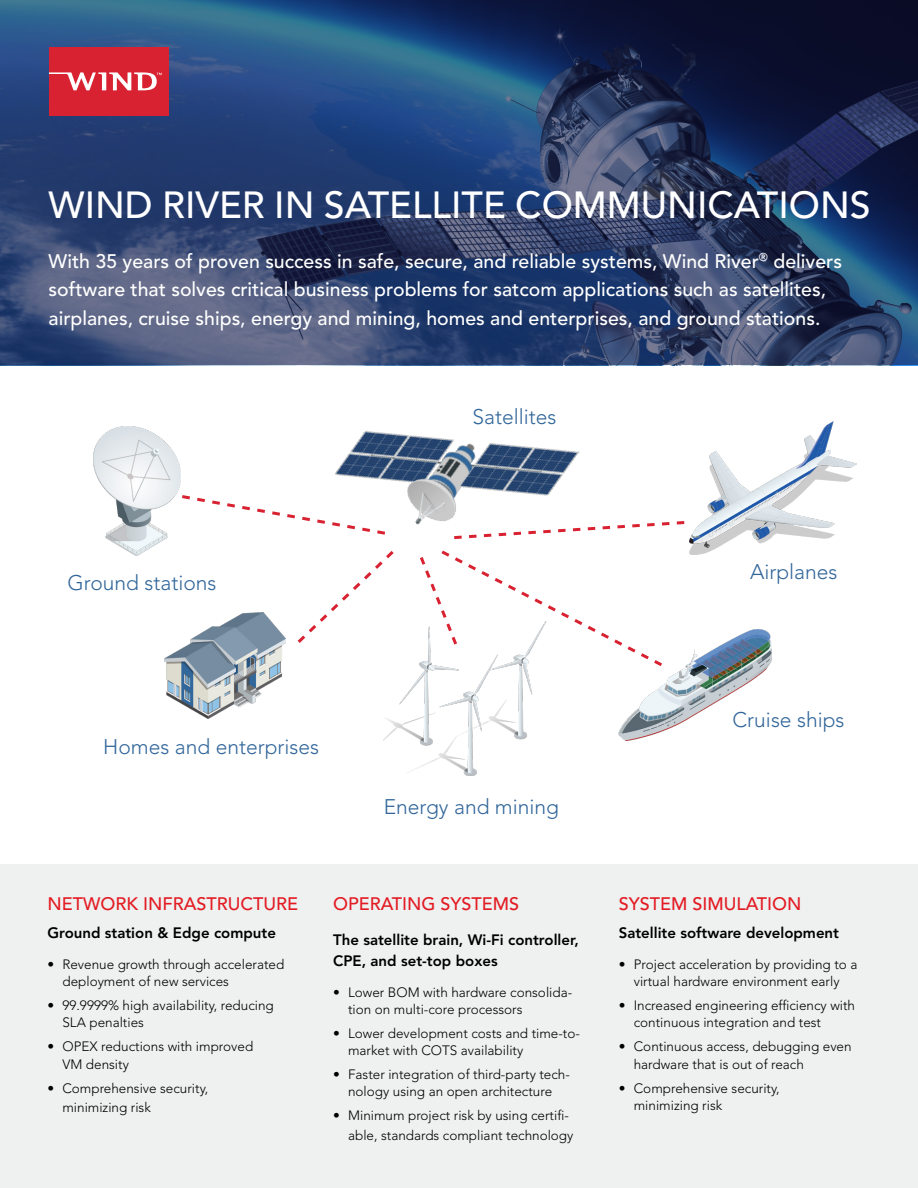
<style>
.page{position:relative;width:918px;height:1188px;background:#fff}
.page>*{position:absolute;margin:0;border:0;box-sizing:border-box;transform-origin:0 0}
.t1{font:500 37.5px "Avenir LT Std";color:#fff}
.t2{font:300 21px "Avenir LT Std";color:#32669a}
.t3{font:500 19.5px/28.5px "Avenir LT Std";color:#fff}
.t4{font:500 18px "Avenir LT Std";color:#e31b23}
.t5{font:800 15px/21px "Avenir LT Std";color:#000}
.t6{font:300 13.5px/17.2px "Avenir LT Std";color:#000}
</style>
<div class="page">
<svg style="left:0;top:0;width:918px;height:365px;background:#293f6a"></svg>
<div style="left:0;top:864px;width:918px;height:324px;background:#eff0f0"></div>
<div style="left:49px;top:47px;width:119px;height:69px;background:#d82231"></div>
<svg style="left:49px;top:72px;width:113px;height:18px"></svg>
<img style="left:383px;top:669px;width:150px;height:107px">
<img style="left:324px;top:354px;width:266px;height:171px">
<img style="left:94px;top:427px;width:87px;height:128px">
<img style="left:690px;top:421px;width:167px;height:133px">
<img style="left:618px;top:629px;width:153px;height:111px">
<img style="left:165px;top:612px;width:121px;height:106px">
<svg style="left:179px;top:493px;width:209px;height:44px"></svg>
<svg style="left:419px;top:550px;width:246px;height:119px"></svg>
<svg style="left:297px;top:551px;width:97px;height:92px"></svg>
<svg style="left:451px;top:519px;width:234px;height:21px"></svg>
<h1 class="t1" style="left:49px;top:183px;width:824px">WIND RIVER IN SATELLITE COMMUNICATIONS</h1>
<p class="t3" style="left:49px;top:247px;width:795px">With 35 years of proven success in safe, secure, and reliable systems, Wind River<sup>®</sup> delivers software that solves critical business problems for satcom applications such as satellites, airplanes, cruise ships, energy and mining, homes and enterprises, and ground stations.</p>
<h2 class="t2" style="left:473px;top:404px;width:85px">Satellites</h2>
<h2 class="t2" style="left:68px;top:571px;width:151px">Ground stations</h2>
<h2 class="t2" style="left:750px;top:559px;width:89px">Airplanes</h2>
<h2 class="t2" style="left:103px;top:735px;width:217px">Homes and enterprises</h2>
<h2 class="t2" style="left:384px;top:795px;width:177px">Energy and mining</h2>
<h3 class="t4" style="left:47px;top:894px;width:252px">NETWORK INFRASTRUCTURE</h3>
<p class="t5" style="left:47px;top:923px;width:230px">Ground station &amp; Edge compute</p>
<p class="t6" style="left:62px;top:956px;width:223px;text-indent:-15px">• Revenue growth through accelerated deployment of new services</p>
<p class="t6" style="left:62px;top:997px;width:213px;text-indent:-15px">• 99.9999% high availability, reducing<br>SLA penalties</p>
<p class="t6" style="left:62px;top:1038px;width:192px;text-indent:-15px">• OPEX reductions with improved<br>VM density</p>
<p class="t6" style="left:62px;top:1078px;width:147px;line-height:19.5px;text-indent:-15px">• Comprehensive security, minimizing risk</p>
<h3 class="t4" style="left:333px;top:894px;width:188px">OPERATING SYSTEMS</h3>
<p class="t5" style="left:333px;top:929px;width:247px">The satellite brain, Wi-Fi controller,<br>CPE, and set-top boxes</p>
<p class="t6" style="left:348px;top:984px;width:226px;text-indent:-15px">• Lower BOM with hardware consolida&shy;tion on multi-core processors</p>
<p class="t6" style="left:348px;top:1025px;width:233px;text-indent:-15px">• Lower development costs and time-to&shy;market with COTS availability</p>
<p class="t6" style="left:333px;top:1066px;width:238px;text-align:center">• Faster integration of third-party tech&shy;nology using an open architecture</p>
<p class="t6" style="left:348px;top:1106px;width:227px;line-height:19.5px;text-indent:-15px">• Minimum project risk by using certifi&shy;able, standards compliant technology</p>
<h2 class="t2" style="left:733px;top:708px;width:114px">Cruise ships</h2>
<h3 class="t4" style="left:619px;top:894px;width:184px">SYSTEM SIMULATION</h3>
<p class="t5" style="left:619px;top:923px;width:222px">Satellite software development</p>
<p class="t6" style="left:619px;top:956px;width:240px;text-align:center">• Project acceleration by providing to a virtual hardware environment early</p>
<p class="t6" style="left:634px;top:997px;width:223px;text-indent:-15px">• Increased engineering efficiency with continuous integration and test</p>
<p class="t6" style="left:634px;top:1038px;width:219px;text-indent:-15px">• Continuous access, debugging even hardware that is out of reach</p>
<p class="t6" style="left:634px;top:1080px;width:147px;text-indent:-15px">• Comprehensive security, minimizing risk</p>
</div>
